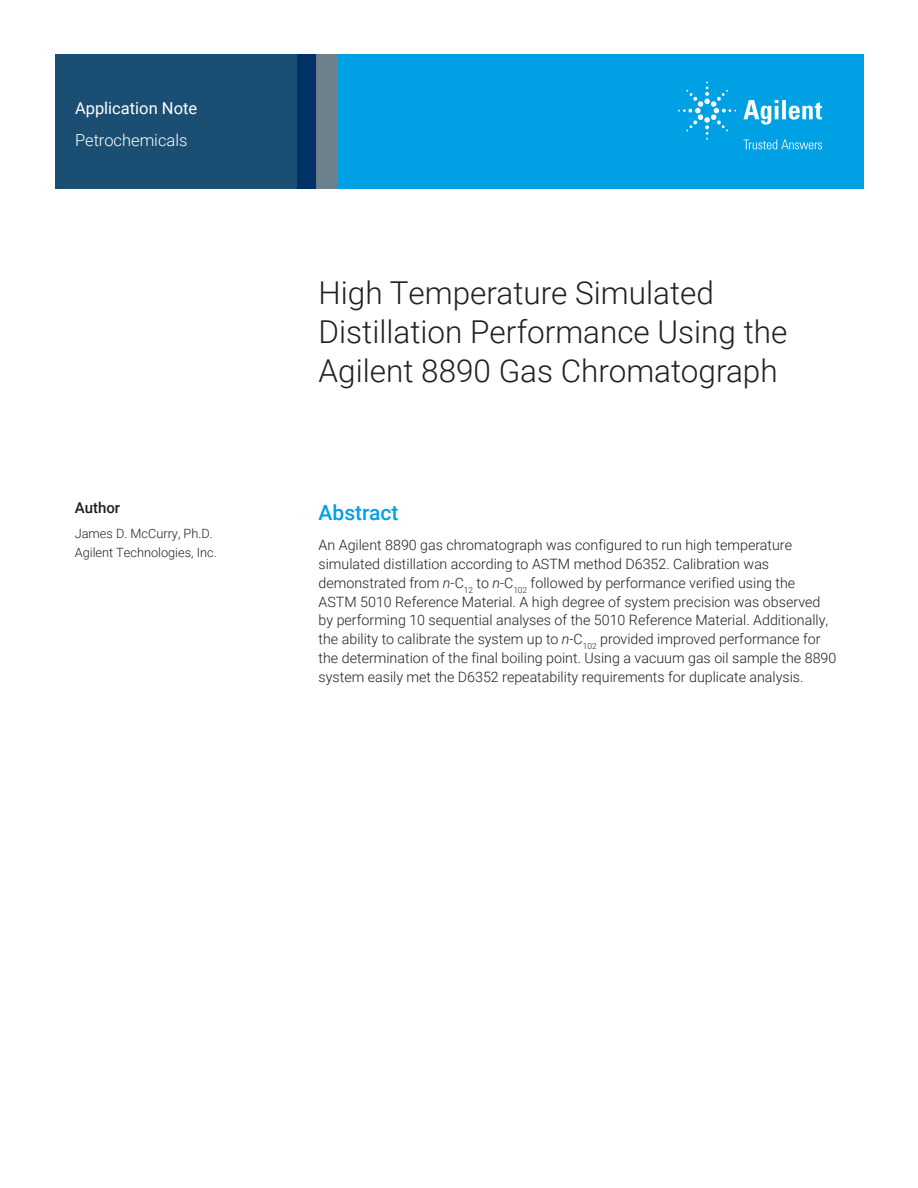
<style>
.page{position:relative;width:918px;height:1188px;background:#fff}
.page>*{position:absolute;margin:0;border:0;box-sizing:border-box;transform-origin:0 0}
.t1{font:300 31.5px/39px "Roboto";color:#231f20}
.Header_1{font:500 21px "Roboto";color:#00a1e4}
.Doctype{font:16.5px "Roboto";color:#fff}
.Area_Identifier{font:300 16.5px "Roboto";color:#fff}
.DATA_author_title{font:500 15px "Roboto";color:#231f20}
.Text{font:300 14.25px/18.8px "Roboto";color:#231f20}
.DATA_author_name___i{font:300 12.75px/18.8px "Roboto";color:#231f20}
.s1{font-style:italic}
</style>
<div class="page">
<div style="left:297px;top:54px;width:567px;height:135px;background:#00a1e4"></div>
<svg style="left:55px;top:54px;width:261px;height:135px;background:#184b72"></svg>
<div style="left:316px;top:54px;width:22px;height:135px;background:#6c818c"></div>
<svg style="left:743px;top:100px;width:79px;height:25px"></svg>
<svg style="left:678px;top:82px;width:58px;height:58px"></svg>
<svg style="left:744px;top:140px;width:78px;height:9px"></svg>
<p class="Doctype" style="left:75px;top:96px;width:124px">Application Note</p>
<p class="Area_Identifier" style="left:75px;top:129px;width:114px">Petrochemicals</p>
<p class="DATA_author_title" style="left:75px;top:498px;width:47px">Author</p>
<p class="DATA_author_name___i" style="left:75px;top:524px;width:143px">James D. McCurry, Ph.D.<br>Agilent Technologies, Inc.</p>
<p class="t1" style="left:319px;top:272px;width:470px">High Temperature Simulated<br>Distillation Performance Using the<br>Agilent 8890 Gas Chromatograph</p>
<p class="Header_1" style="left:319px;top:498px;width:82px">Abstract</p>
<p class="Text" style="left:319px;top:535px;width:519px">An Agilent 8890 gas chromatograph was configured to run high temperature simulated distillation according to ASTM method D6352. Calibration was demonstrated from <span class="s1">n-</span>C<sub>12</sub> to <span class="s1">n-</span>C<sub>102</sub> followed by performance verified using the ASTM 5010 Reference Material. A high degree of system precision was observed by performing 10 sequential analyses of the 5010 Reference Material. Additionally, the ability to calibrate the system up to <span class="s1">n-</span>C<sub>102</sub> provided improved performance for the determination of the final boiling point. Using a vacuum gas oil sample the 8890 system easily met the D6352 repeatability requirements for duplicate analysis.</p>
</div>
